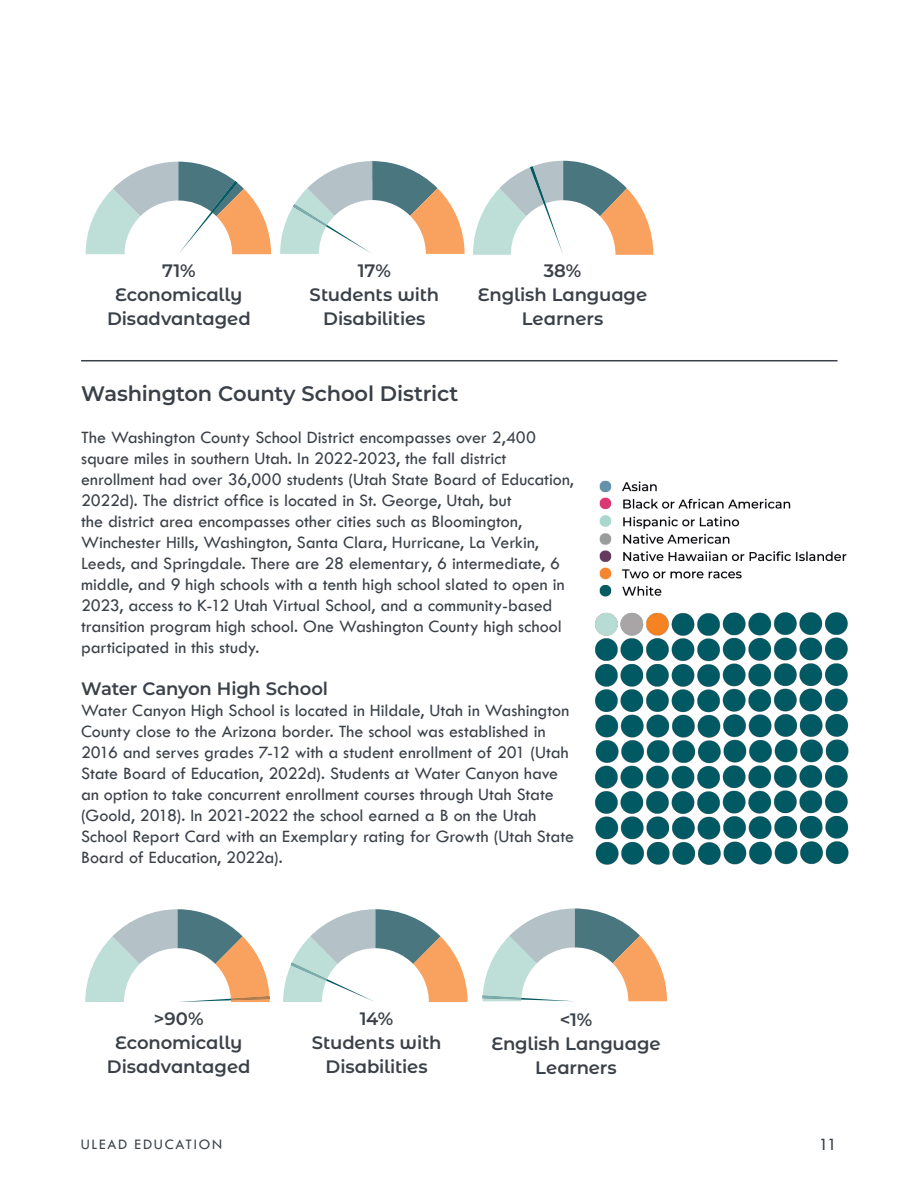
<style>
.page{position:relative;width:918px;height:1188px;background:#fff}
.page>*{position:absolute;margin:0;border:0;box-sizing:border-box;transform-origin:0 0}
.t1{font:600 21px "Montserrat";letter-spacing:-.01em;color:#3b4149}
.t2{font:18px/21px "Tw Cen";color:#3b4149}
.t3{font:600 18px/24px "Montserrat";letter-spacing:-.005em;color:#3b4149;text-align:center}
.t4{font:15px "Tw Cen";letter-spacing:.115em;color:#3b4149}
</style>
<div class="page">
<hr style="left:81px;top:360px;width:757px;height:1px;background:#3b4149">
<svg style="left:283px;top:909px;width:185px;height:93px"></svg>
<svg style="left:85px;top:909px;width:185px;height:93px"></svg>
<svg style="left:483px;top:908px;width:184px;height:93px"></svg>
<img style="left:595px;top:612px;width:254px;height:253px">
<img style="left:599px;top:480px;width:248px;height:117px">
<svg style="left:280px;top:161px;width:185px;height:93px"></svg>
<svg style="left:86px;top:162px;width:185px;height:92px"></svg>
<svg style="left:473px;top:161px;width:180px;height:94px"></svg>
<p class="t3" style="left:107px;top:258px;width:145px">71%<br>Economically<br>Disadvantaged</p>
<p class="t3" style="left:478px;top:258px;width:171px">38%<br>English Language<br>Learners</p>
<p class="t3" style="left:310px;top:258px;width:131px">17%<br>Students with<br>Disabilities</p>
<h2 class="t1" style="left:81px;top:379px;width:379px">Washington County School District</h2>
<p class="t2" style="left:81px;top:427px;width:494px">The Washington County School District encompasses over 2,400 square miles in southern Utah. In 2022-2023, the fall district enrollment had over 36,000 students (Utah State Board of Education, 2022d). The district office is located in St. George, Utah, but<br>the district area encompasses other cities such as Bloomington, Winchester Hills, Washington, Santa Clara, Hurricane, La Verkin, Leeds, and Springdale. There are 28 elementary, 6 intermediate, 6 middle, and 9 high schools with a tenth high school slated to open in 2023, access to K-12 Utah Virtual School, and a community-based transition program high school. One Washington County high school participated in this study.</p>
<h3 class="t3" style="left:81px;top:676px;width:249px">Water Canyon High School</h3>
<p class="t2" style="left:81px;top:700px;width:494px">Water Canyon High School is located in Hildale, Utah in Washington County close to the Arizona border. The school was established in 2016 and serves grades 7-12 with a student enrollment of 201 (Utah State Board of Education, 2022d). Students at Water Canyon have an option to take concurrent enrollment courses through Utah State (Goold, 2018). In 2021-2022 the school earned a B on the Utah School Report Card with an Exemplary rating for Growth (Utah State Board of Education, 2022a).</p>
<p class="t3" style="left:107px;top:1006px;width:145px">&gt;90%<br>Economically<br>Disadvantaged</p>
<p class="t3" style="left:491px;top:1007px;width:171px">&lt;1%<br>English Language<br>Learners</p>
<p class="t3" style="left:312px;top:1006px;width:131px">14%<br>Students with<br>Disabilities</p>
<p class="t4" style="left:81px;top:1135px;width:143px">ULEAD EDUCATION</p>
<p class="t2" style="left:819px;top:1133px;width:20px">11</p>
</div>
